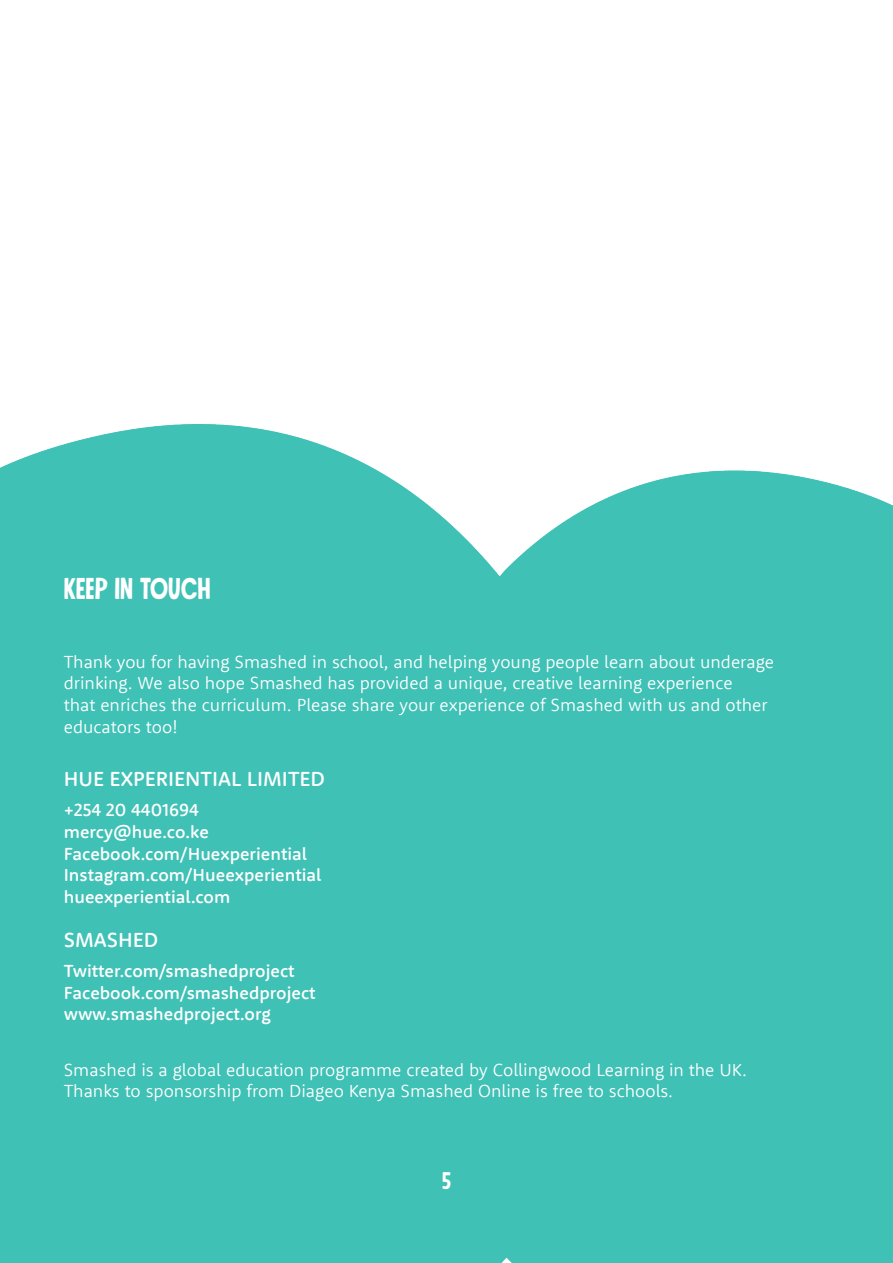
<style>
.page{position:relative;width:893px;height:1263px;background:#fff}
.page>*{position:absolute;margin:0;border:0;box-sizing:border-box;transform-origin:0 0}
.t1{font:30px "Mindset Slim";color:#fff}
.t2{font:24px "Mindset Slim";color:#fff}
.t3{font:500 21px "Rooney Sans";color:#fff}
.t4{font:300 18px/21.6px "Rooney Sans";color:#fff}
.t5{font:500 18px/21.6px "Rooney Sans";color:#fff}
</style>
<div class="page">
<div style="left:0;top:424px;width:893px;height:839px;background:#40c1b6"></div>
<h1 class="t1" style="left:64px;top:569px;width:149px">KEEP IN TOUCH</h1>
<p class="t4" style="left:64px;top:650px;width:712px">Thank you for having Smashed in school, and helping young people learn about underage drinking. We also hope Smashed has provided a unique, creative learning experience<br>that enriches the curriculum. Please share your experience of Smashed with us and other educators too!</p>
<p class="t3" style="left:64px;top:765px;width:263px">HUE EXPERIENTIAL LIMITED</p>
<p class="t5" style="left:64px;top:799px;width:259px">+254 20 4401694 mercy@hue.co.ke<br>Facebook.com/Huexperiential<br>Instagram.com/Hueexperiential hueexperiential.com</p>
<p class="t3" style="left:64px;top:926px;width:96px">SMASHED</p>
<p class="t5" style="left:64px;top:959px;width:253px">Twitter.com/smashedproject<br>Facebook.com/smashedproject www.smashedproject.org</p>
<p class="t4" style="left:64px;top:1058px;width:685px">Smashed is a global education programme created by Collingwood Learning in the UK.<br>Thanks to sponsorship from Diageo Kenya Smashed Online is free to schools.</p>
<h2 class="t2" style="left:442px;top:1165px;width:10px">5</h2>
</div>
